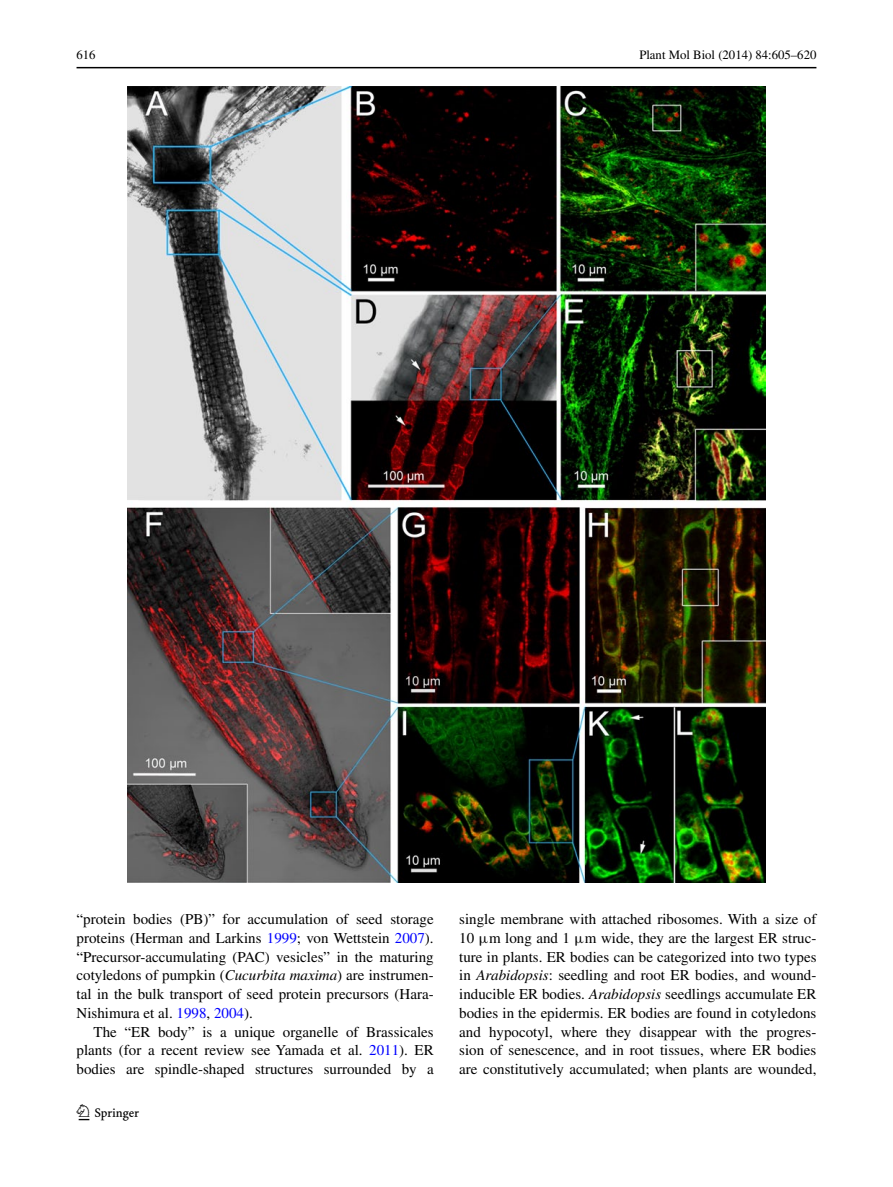
<style>
.page{position:relative;width:893px;height:1187px;background:#fff}
.page>*{position:absolute;margin:0;border:0;box-sizing:border-box;transform-origin:0 0}
.t1{font:22.5px "Springnew";color:#000}
.t2{font:15px/18.8px "Times";color:#000;text-align:justify}
.t3{font:12.75px "Times";color:#000}
.s1{color:#00f}
.s2{font-style:italic}
.s3{font-family:"MTGU"}
</style>
<div class="page">
<hr style="left:77px;top:67px;width:739px;height:1px;background:#000">
<img style="left:127px;top:87px;width:638px;height:795px">
<p class="t3" style="left:77px;top:48px;width:21px">616</p>
<p class="t3" style="left:639px;top:48px;width:179px">Plant Mol Biol (2014) 84:605–620</p>
<p class="t2" style="left:77px;top:909px;width:359px">“protein bodies (PB)” for accumulation of seed storage proteins (Herman and Larkins <span class="s1">1999</span>; von Wettstein <span class="s1">2007</span>). “Precursor-accumulating (PAC) vesicles” in the maturing cotyledons of pumpkin (<span class="s2">Cucurbita maxima</span>) are instrumen&shy;tal in the bulk transport of seed protein precursors (Hara-Nishimura et al. <span class="s1">1998</span>, <span class="s1">2004</span>).</p>
<p class="t2" style="left:77px;top:1022px;width:359px;text-indent:17px">The “ER body” is a unique organelle of Brassicales plants (for a recent review see Yamada et al. <span class="s1">2011</span>). ER bodies are spindle-shaped structures surrounded by a</p>
<h1 class="t1" style="left:79px;top:1104px;width:62px">1 3</h1>
<p class="t2" style="left:459px;top:909px;width:359px">single membrane with attached ribosomes. With a size of 10 <span class="s3">μ</span>m long and 1 <span class="s3">μ</span>m wide, they are the largest ER struc&shy;ture in plants. ER bodies can be categorized into two types in <span class="s2">Arabidopsis</span>: seedling and root ER bodies, and wound&shy;inducible ER bodies. <span class="s2">Arabidopsis</span> seedlings accumulate ER bodies in the epidermis. ER bodies are found in cotyledons and hypocotyl, where they disappear with the progres&shy;sion of senescence, and in root tissues, where ER bodies are constitutively accumulated; when plants are wounded,</p>
</div>
